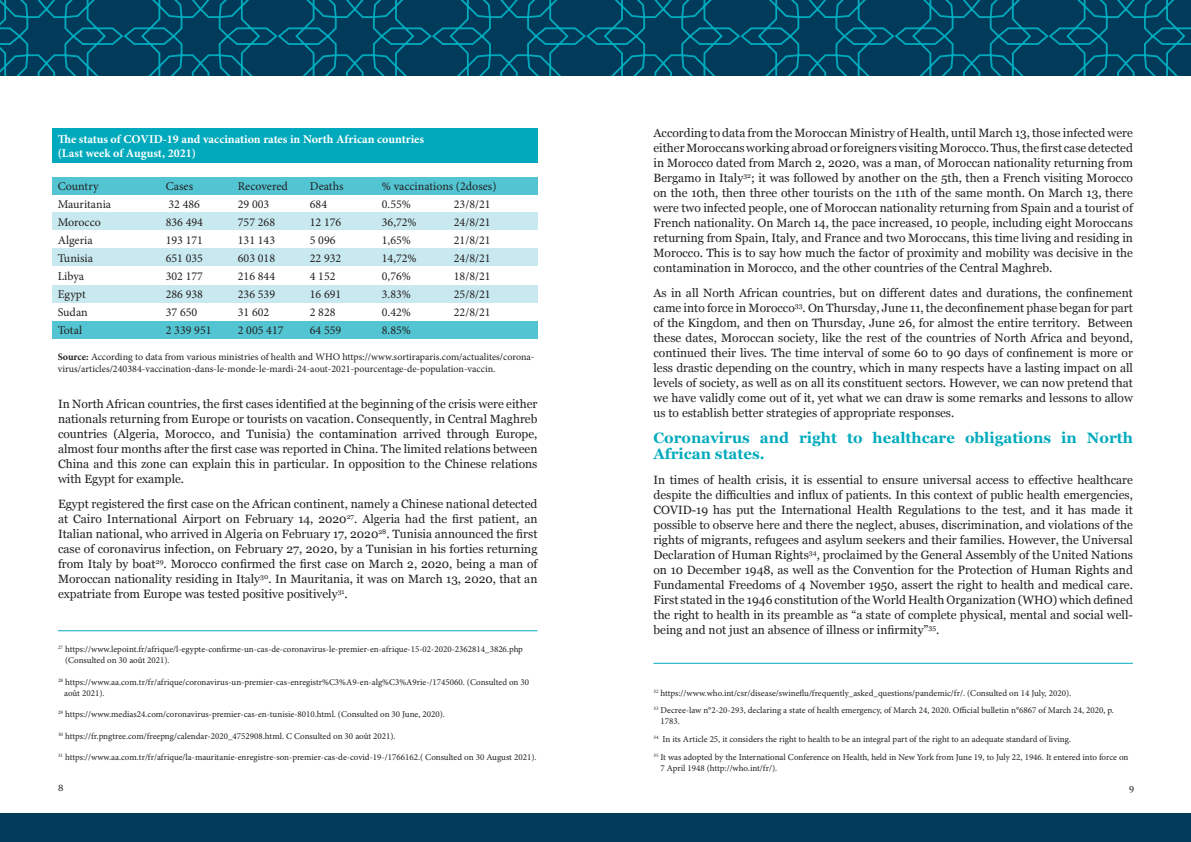
<style>
.page{position:relative;width:1191px;height:842px;background:#fff}
.page>*{position:absolute;margin:0;border:0;box-sizing:border-box;transform-origin:0 0}
.t1{font:700 15px/16px "Georgia";color:#00aabc}
.t2{font:12px/15px "Georgia";color:#231f20;text-align:justify}
.t3{font:12px "Minion Pro";color:#231f20}
.t4{font:700 12px/14.4px "Minion Pro";color:#fff}
.t5{font:10px/12px "Minion Pro";color:#231f20}
.t6{font:9px/17.8px "Minion Pro";color:#231f20}
.t7{font:9px "Georgia";color:#231f20}
.s1{font-weight:700}
</style>
<div class="page">
<div style="left:0;top:813px;width:1191px;height:29px;background:#023b5a"></div>
<svg style="left:0;top:0;width:1191px;height:76px;background:#014a67"></svg>
<div style="left:52px;top:128px;width:485px;height:35px;background:#00aabc"></div>
<div style="left:52px;top:177px;width:485px;height:17px;background:#53c5d2"></div>
<div style="left:52px;top:213px;width:485px;height:17px;background:#c8e9ef"></div>
<div style="left:52px;top:248px;width:485px;height:17px;background:#c8e9ef"></div>
<div style="left:52px;top:286px;width:485px;height:17px;background:#c8e9ef"></div>
<div style="left:52px;top:321px;width:485px;height:17px;background:#53c5d2"></div>
<hr style="left:58px;top:630px;width:479px;height:1px;background:#00aabc">
<hr style="left:653px;top:663px;width:480px;height:1px;background:#00aabc">
<p class="t4" style="left:58px;top:132px;width:368px">The status of COVID-19 and vaccination rates in North African countries (Last week of August, 2021)</p>
<p class="t3" style="left:58px;top:178px;width:42px">Country</p>
<p class="t3" style="left:166px;top:178px;width:29px">Cases</p>
<p class="t3" style="left:238px;top:178px;width:52px">Recovered</p>
<p class="t3" style="left:310px;top:178px;width:35px">Deaths</p>
<p class="t3" style="left:382px;top:178px;width:116px">% vaccinations (2doses)</p>
<p class="t3" style="left:58px;top:196px;width:55px">Mauritania</p>
<p class="t3" style="left:168px;top:196px;width:33px">32 486</p>
<p class="t3" style="left:238px;top:196px;width:33px">29 003</p>
<p class="t3" style="left:310px;top:196px;width:19px">684</p>
<p class="t3" style="left:382px;top:196px;width:31px">0.55%</p>
<p class="t3" style="left:454px;top:196px;width:38px">23/8/21</p>
<p class="t3" style="left:58px;top:214px;width:45px">Morocco</p>
<p class="t3" style="left:166px;top:214px;width:39px">836 494</p>
<p class="t3" style="left:238px;top:214px;width:39px">757 268</p>
<p class="t3" style="left:310px;top:214px;width:33px">12 176</p>
<p class="t3" style="left:382px;top:214px;width:36px">36,72%</p>
<p class="t3" style="left:454px;top:214px;width:38px">24/8/21</p>
<p class="t3" style="left:58px;top:232px;width:37px">Algeria</p>
<p class="t3" style="left:166px;top:232px;width:39px">193 171</p>
<p class="t3" style="left:238px;top:232px;width:39px">131 143</p>
<p class="t3" style="left:310px;top:232px;width:27px">5 096</p>
<p class="t3" style="left:382px;top:232px;width:31px">1,65%</p>
<p class="t3" style="left:454px;top:232px;width:38px">21/8/21</p>
<p class="t3" style="left:58px;top:250px;width:37px">Tunisia</p>
<p class="t3" style="left:166px;top:250px;width:39px">651 035</p>
<p class="t3" style="left:238px;top:250px;width:39px">603 018</p>
<p class="t3" style="left:310px;top:250px;width:33px">22 932</p>
<p class="t3" style="left:382px;top:250px;width:36px">14,72%</p>
<p class="t3" style="left:454px;top:250px;width:38px">24/8/21</p>
<p class="t3" style="left:58px;top:268px;width:28px">Libya</p>
<p class="t3" style="left:166px;top:268px;width:39px">302 177</p>
<p class="t3" style="left:238px;top:268px;width:39px">216 844</p>
<p class="t3" style="left:310px;top:268px;width:27px">4 152</p>
<p class="t3" style="left:382px;top:268px;width:31px">0,76%</p>
<p class="t3" style="left:454px;top:268px;width:38px">18/8/21</p>
<p class="t3" style="left:58px;top:286px;width:29px">Egypt</p>
<p class="t3" style="left:166px;top:286px;width:39px">286 938</p>
<p class="t3" style="left:238px;top:286px;width:39px">236 539</p>
<p class="t3" style="left:310px;top:286px;width:33px">16 691</p>
<p class="t3" style="left:382px;top:286px;width:31px">3.83%</p>
<p class="t3" style="left:454px;top:286px;width:38px">25/8/21</p>
<p class="t3" style="left:58px;top:304px;width:31px">Sudan</p>
<p class="t3" style="left:166px;top:304px;width:33px">37 650</p>
<p class="t3" style="left:238px;top:304px;width:33px">31 602</p>
<p class="t3" style="left:310px;top:304px;width:27px">2 828</p>
<p class="t3" style="left:382px;top:304px;width:31px">0.42%</p>
<p class="t3" style="left:454px;top:304px;width:38px">22/8/21</p>
<p class="t3" style="left:58px;top:322px;width:26px">Total</p>
<p class="t3" style="left:166px;top:322px;width:47px">2 339 951</p>
<p class="t3" style="left:238px;top:322px;width:47px">2 005 417</p>
<p class="t3" style="left:310px;top:322px;width:33px">64 559</p>
<p class="t3" style="left:382px;top:322px;width:31px">8.85%</p>
<p class="t5" style="left:58px;top:351px;width:478px"><span class="s1">Source:</span> According to data from various ministries of health and WHO https://www.sortiraparis.com/actualites/corona&shy;virus/articles/240384-vaccination-dans-le-monde-le-mardi-24-aout-2021-pourcentage-de-population-vaccin.</p>
<p class="t2" style="left:58px;top:396px;width:481px">In North African countries, the first cases identified at the beginning of the crisis were either nationals returning from Europe or tourists on vacation. Consequently, in Central Maghreb countries (Algeria, Morocco, and Tunisia) the contamination arrived through Europe, almost four months after the first case was reported in China. The limited relations between China and this zone can explain this in particular. In opposition to the Chinese relations with Egypt for example.</p>
<p class="t2" style="left:58px;top:496px;width:481px">Egypt registered the first case on the African continent, namely a Chinese national detected at Cairo International Airport on February 14, 2020<sup>27</sup>. Algeria had the first patient, an Italian national, who arrived in Algeria on February 17, 2020<sup>28</sup>. Tunisia announced the first case of coronavirus infection, on February 27, 2020, by a Tunisian in his forties returning from Italy by boat<sup>29</sup>. Morocco confirmed the first case on March 2, 2020, being a man of Moroccan nationality residing in Italy<sup>30</sup>. In Mauritania, it was on March 13, 2020, that an expatriate from Europe was tested positive positively<sup>31</sup>.</p>
<p class="t6" style="left:65px;top:644px;width:459px;line-height:10.8px;text-indent:-7px"><sup>27</sup> https://www.lepoint.fr/afrique/l-egypte-confirme-un-cas-de-coronavirus-le-premier-en-afrique-15-02-2020-2362814_3826.php (Consulted on 30 août 2021).</p>
<p class="t6" style="left:64px;top:676px;width:466px;line-height:10.8px;text-indent:-6px"><sup>28</sup> https://www.aa.com.tr/fr/afrique/coronavirus-un-premier-cas-enregistr%C3%A9-en-alg%C3%A9rie-/1745060. (Consulted on 30 août 2021).</p>
<p class="t6" style="left:58px;top:705px;width:388px"><sup>29</sup> https://www.medias24.com/coronavirus-premier-cas-en-tunisie-8010.html. (Consulted on 30 June, 2020).</p>
<p class="t6" style="left:58px;top:727px;width:339px"><sup>30</sup> https://fr.pngtree.com/freepng/calendar-2020_4752908.html. C Consulted on 30 août 2021).</p>
<p class="t6" style="left:58px;top:749px;width:480px"><sup>31</sup> https://www.aa.com.tr/fr/afrique/la-mauritanie-enregistre-son-premier-cas-de-covid-19-/1766162.( Consulted on 30 August 2021).</p>
<p class="t2" style="left:653px;top:125px;width:481px">According to data from the Moroccan Ministry of Health, until March 13, those infected were either Moroccans working abroad or foreigners visiting Morocco. Thus, the first case detected in Morocco dated from March 2, 2020, was a man, of Moroccan nationality returning from Bergamo in Italy<sup>32</sup>; it was followed by another on the 5th, then a French visiting Morocco on the 10th, then three other tourists on the 11th of the same month. On March 13, there were two infected people, one of Moroccan nationality returning from Spain and a tourist of French nationality. On March 14, the pace increased, 10 people, including eight Moroccans returning from Spain, Italy, and France and two Moroccans, this time living and residing in Morocco. This is to say how much the factor of proximity and mobility was decisive in the contamination in Morocco, and the other countries of the Central Maghreb.</p>
<p class="t2" style="left:653px;top:285px;width:481px">As in all North African countries, but on different dates and durations, the confinement came into force in Morocco<sup>33</sup>. On Thursday, June 11, the deconfinement phase began for part of the Kingdom, and then on Thursday, June 26, for almost the entire territory. Between these dates, Moroccan society, like the rest of the countries of North Africa and beyond, continued their lives. The time interval of some 60 to 90 days of confinement is more or less drastic depending on the country, which in many respects have a lasting impact on all levels of society, as well as on all its constituent sectors. However, we can now pretend that we have validly come out of it, yet what we can draw is some remarks and lessons to allow us to establish better strategies of appropriate responses.</p>
<p class="t1" style="left:653px;top:429px;width:481px">Coronavirus and right to healthcare obligations in North<br>African states.</p>
<p class="t2" style="left:653px;top:472px;width:481px">In times of health crisis, it is essential to ensure universal access to effective healthcare despite the difficulties and influx of patients. In this context of public health emergencies, COVID-19 has put the International Health Regulations to the test, and it has made it possible to observe here and there the neglect, abuses, discrimination, and violations of the rights of migrants, refugees and asylum seekers and their families. However, the Universal Declaration of Human Rights<sup>34</sup>, proclaimed by the General Assembly of the United Nations on 10 December 1948, as well as the Convention for the Protection of Human Rights and Fundamental Freedoms of 4 November 1950, assert the right to health and medical care.<br>First stated in the 1946 constitution of the World Health Organization (WHO) which defined the right to health in its preamble as “a state of complete physical, mental and social well&shy;being and not just an absence of illness or infirmity”<sup>35</sup>.</p>
<p class="t6" style="left:653px;top:684px;width:462px"><sup>32</sup> https://www.who.int/csr/disease/swineflu/frequently_asked_questions/pandemic/fr/. (Consulted on 14 July, 2020).<br><sup>33</sup> Decree-law n°2-20-293, declaring a state of health emergency, of March 24, 2020. Official bulletin n°6867 of March 24, 2020, p.</p>
<p class="t6" style="left:653px;top:712px;width:476px;text-indent:7px">1783.<br><sup>34</sup> In its Article 25, it considers the right to health to be an integral part of the right to an adequate standard of living.<br><sup>35</sup> It was adopted by the International Conference on Health, held in New York from June 19, to July 22, 1946. It entered into force on</p>
<p class="t6" style="left:660px;top:759px;width:118px">7 April 1948 (http://who.int/fr/).</p>
<p class="t7" style="left:58px;top:781px;width:7px">8</p>
<p class="t7" style="left:1129px;top:781px;width:7px">9</p>
</div>
